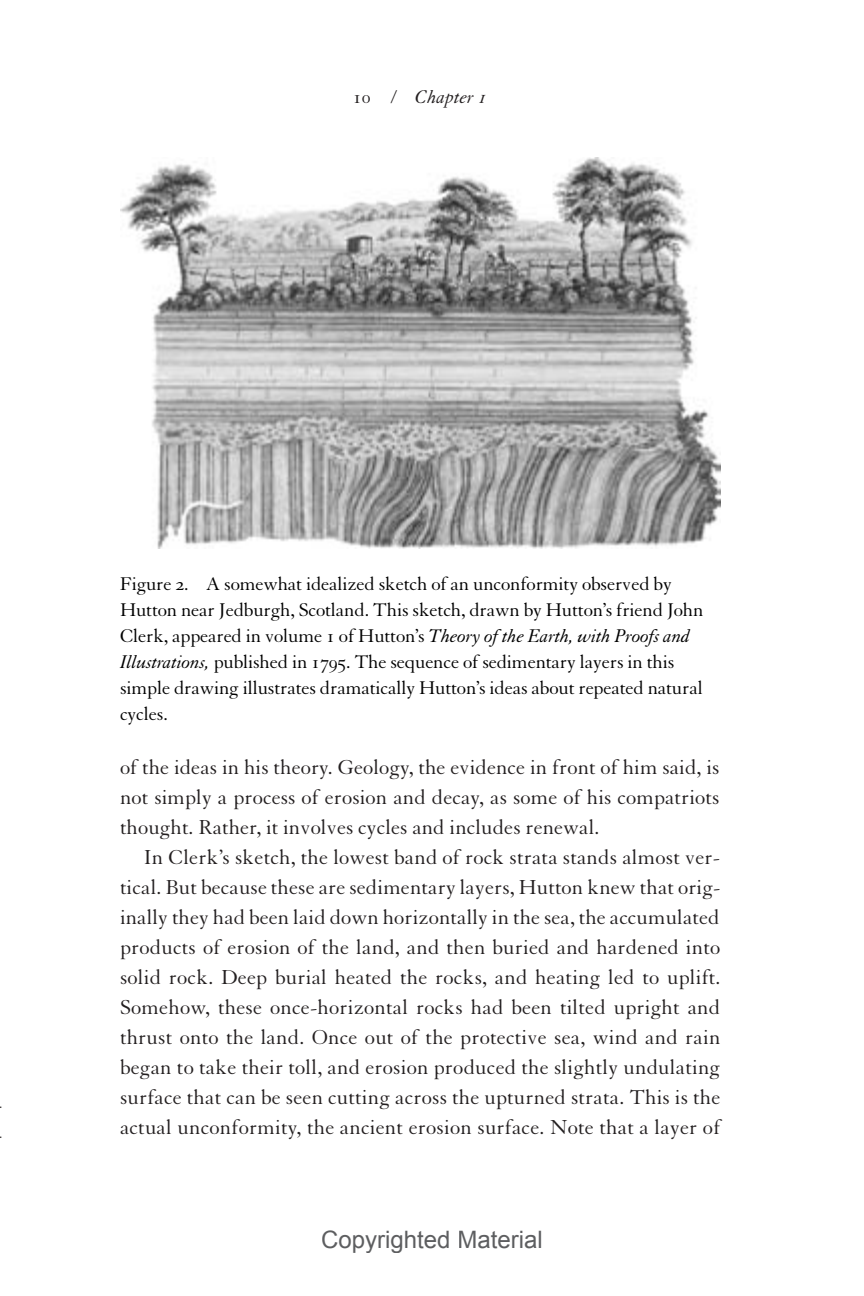
<style>
.page{position:relative;width:864px;height:1296px;background:#fff}
.page>*{position:absolute;margin:0;border:0;box-sizing:border-box;transform-origin:0 0}
.t1{font:24px "Arial";color:#5d5e60}
.t2{font:22px/30px "Granjon Roman Osf BVC";letter-spacing:.005em;color:#231f20;text-align:justify}
.t3{font:20px/26px "Granjon Roman Osf BVC";letter-spacing:-.01em;color:#000}
.t4{font:20px "Granjon Italic BVC";color:#231f20}
.s1{font-family:"Granjon Roman Osf BVC"}
.s2{font-family:"Granjon Italic Osf BVC"}
</style>
<div class="page">
<svg style="left:120px;top:157px;width:601px;height:392px"></svg>
<p class="t4" style="left:353px;top:85px;width:136px"><span class="s1">10 /</span> Chapter <span class="s2">1</span></p>
<p class="t3" style="left:120px;top:573px;width:585px">Figure 2. A somewhat idealized sketch of an unconformity observed by Hutton near Jedburgh, Scotland. This sketch, drawn by Hutton’s friend John Clerk, appeared in volume 1 of Hutton’s <span class="s2">Theory of the Earth, with Proofs and Illustrations,</span> published in 1795. The sequence of sedimentary layers in this simple drawing illustrates dramatically Hutton’s ideas about repeated natural cycles.</p>
<p class="t2" style="left:120px;top:754px;width:601px">of the ideas in his theory. Geology, the evidence in front of him said, is not simply a process of erosion and decay, as some of his compatriots thought. Rather, it involves cycles and includes renewal.</p>
<p class="t2" style="left:120px;top:844px;width:602px;text-indent:24px">In Clerk’s sketch, the lowest band of rock strata stands almost ver&shy;tical. But because these are sedimentary layers, Hutton knew that orig&shy;inally they had been laid down horizontally in the sea, the accumulated products of erosion of the land, and then buried and hardened into solid rock. Deep burial heated the rocks, and heating led to uplift.<br>Somehow, these once-horizontal rocks had been tilted upright and thrust onto the land. Once out of the protective sea, wind and rain began to take their toll, and erosion produced the slightly undulating surface that can be seen cutting across the upturned strata. This is the actual unconformity, the ancient erosion surface. Note that a layer of</p>
<p class="t1" style="left:321px;top:1226px;width:223px">Copyrighted Material</p>
</div>
